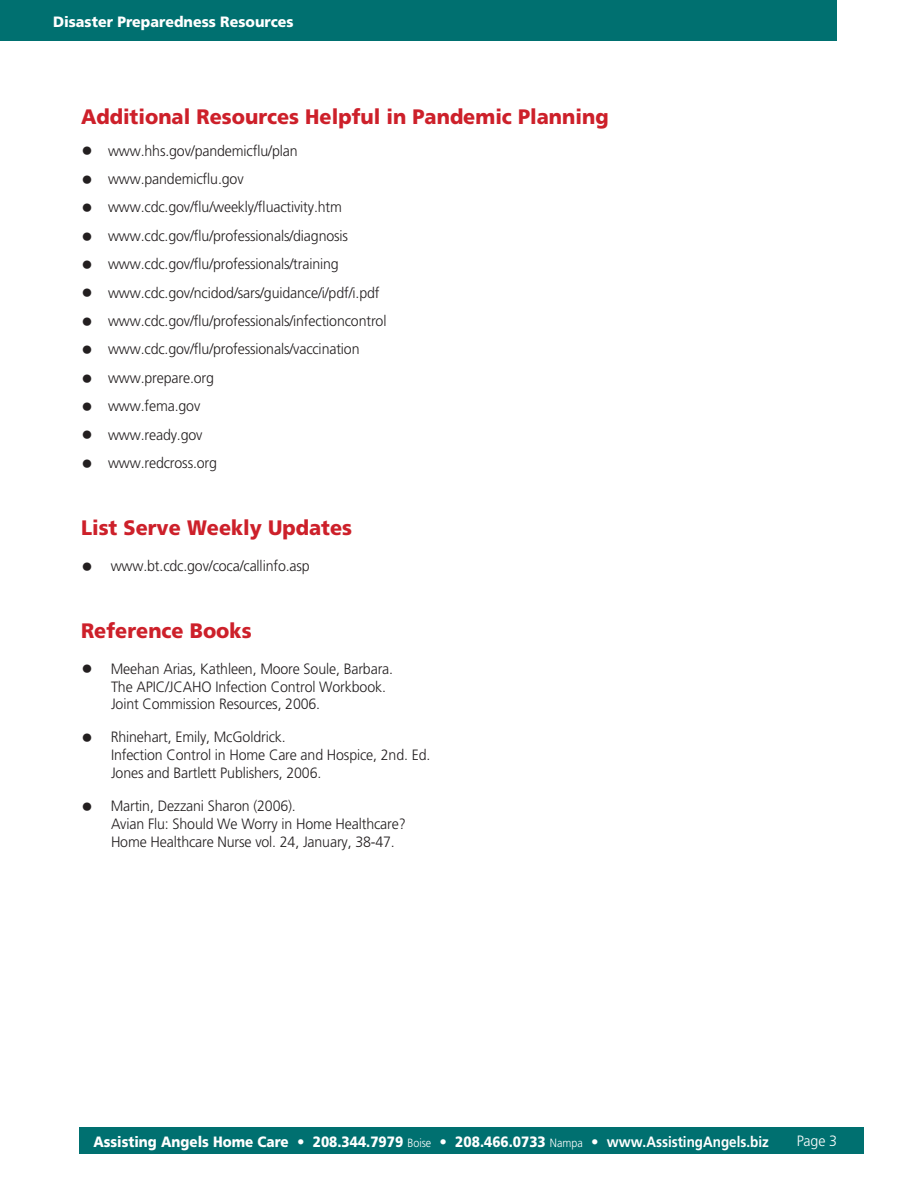
<style>
.page{position:relative;width:918px;height:1188px;background:#fff}
.page>*{position:absolute;margin:0;border:0;box-sizing:border-box;transform-origin:0 0}
.Subtitle{font:900 20.85px "Frutiger";color:#cd202a;scale:.95 1}
.Body_Text{font:300 15px "Frutiger";letter-spacing:-.01em;color:#231f20;scale:.95 1}
.Body_Text_Bullet___L{font:300 15px/18px "Frutiger";letter-spacing:-.01em;color:#231f20;scale:.95 1}
.t1{font:900 15px "Frutiger";color:#fff;scale:.9 1}
.t2{font:900 15px "Frutiger";color:#fff;scale:.95 1}
.t3{font:300 15px "Frutiger";color:#fff;scale:.95 1}
.s1{font-size:23.85px}
.s2{font-weight:300;font-size:12px}
.s3{font-weight:700}
</style>
<div class="page">
<div style="left:0;top:0;width:837px;height:40px;background:#007070"></div>
<div style="left:80px;top:1127px;width:784px;height:27px;background:#007070"></div>
<p class="t2" style="left:53px;top:13px;width:255px">Disaster Preparedness Resources</p>
<p class="Subtitle" style="left:81px;top:104px;width:557px">Additional Resources Helpful in Pandemic Planning</p>
<p class="Body_Text" style="left:81px;top:142px;width:230px"><span class="s1">•</span> www.hhs.gov/pandemicflu/plan</p>
<p class="Body_Text" style="left:81px;top:170px;width:173px"><span class="s1">•</span> www.pandemicflu.gov</p>
<p class="Body_Text" style="left:81px;top:199px;width:276px"><span class="s1">•</span> www.cdc.gov/flu/weekly/fluactivity.htm</p>
<p class="Body_Text" style="left:81px;top:227px;width:283px"><span class="s1">•</span> www.cdc.gov/flu/professionals/diagnosis</p>
<p class="Body_Text" style="left:81px;top:256px;width:273px"><span class="s1">•</span> www.cdc.gov/flu/professionals/training</p>
<p class="Body_Text" style="left:81px;top:284px;width:316px"><span class="s1">•</span> www.cdc.gov/ncidod/sars/guidance/i/pdf/i.pdf</p>
<p class="Body_Text" style="left:81px;top:312px;width:323px"><span class="s1">•</span> www.cdc.gov/flu/professionals/infectioncontrol</p>
<p class="Body_Text" style="left:81px;top:341px;width:295px"><span class="s1">•</span> www.cdc.gov/flu/professionals/vaccination</p>
<p class="Body_Text" style="left:81px;top:369px;width:142px"><span class="s1">•</span> www.prepare.org</p>
<p class="Body_Text" style="left:81px;top:398px;width:127px"><span class="s1">•</span> www.fema.gov</p>
<p class="Body_Text" style="left:81px;top:426px;width:129px"><span class="s1">•</span> www.ready.gov</p>
<p class="Body_Text" style="left:81px;top:454px;width:145px"><span class="s1">•</span> www.redcross.org</p>
<p class="Subtitle" style="left:81px;top:515px;width:287px">List Serve Weekly Updates</p>
<p class="Body_Text_Bullet___L" style="left:81px;top:557px;width:242px"><span class="s1">•</span> www.bt.cdc.gov/coca/callinfo.asp</p>
<p class="Subtitle" style="left:81px;top:618px;width:181px">Reference Books</p>
<p class="Body_Text_Bullet___L" style="left:111px;top:659px;width:299px;text-indent:-30px"><span class="s1">•</span> Meehan Arias, Kathleen, Moore Soule, Barbara.<br>The APIC/JCAHO Infection Control Workbook.<br>Joint Commission Resources, 2006.</p>
<p class="Body_Text_Bullet___L" style="left:111px;top:728px;width:338px;text-indent:-30px"><span class="s1">•</span> Rhinehart, Emily, McGoldrick.<br>Infection Control in Home Care and Hospice, 2nd. Ed.<br>Jones and Bartlett Publishers, 2006.</p>
<p class="Body_Text_Bullet___L" style="left:111px;top:797px;width:312px;text-indent:-30px"><span class="s1">•</span> Martin, Dezzani Sharon (2006).<br>Avian Flu: Should We Worry in Home Healthcare?<br>Home Healthcare Nurse vol. 24, January, 38-47.</p>
<p class="t1" style="left:93px;top:1132px;width:752px">Assisting Angels Home Care • 208.344.7979 <span class="s2">Boise</span> • 208.466.0733 <span class="s2">Nampa</span> • <span class="s3">www.AssistingAngels.biz</span></p>
<p class="t3" style="left:797px;top:1133px;width:44px">Page 3</p>
</div>
